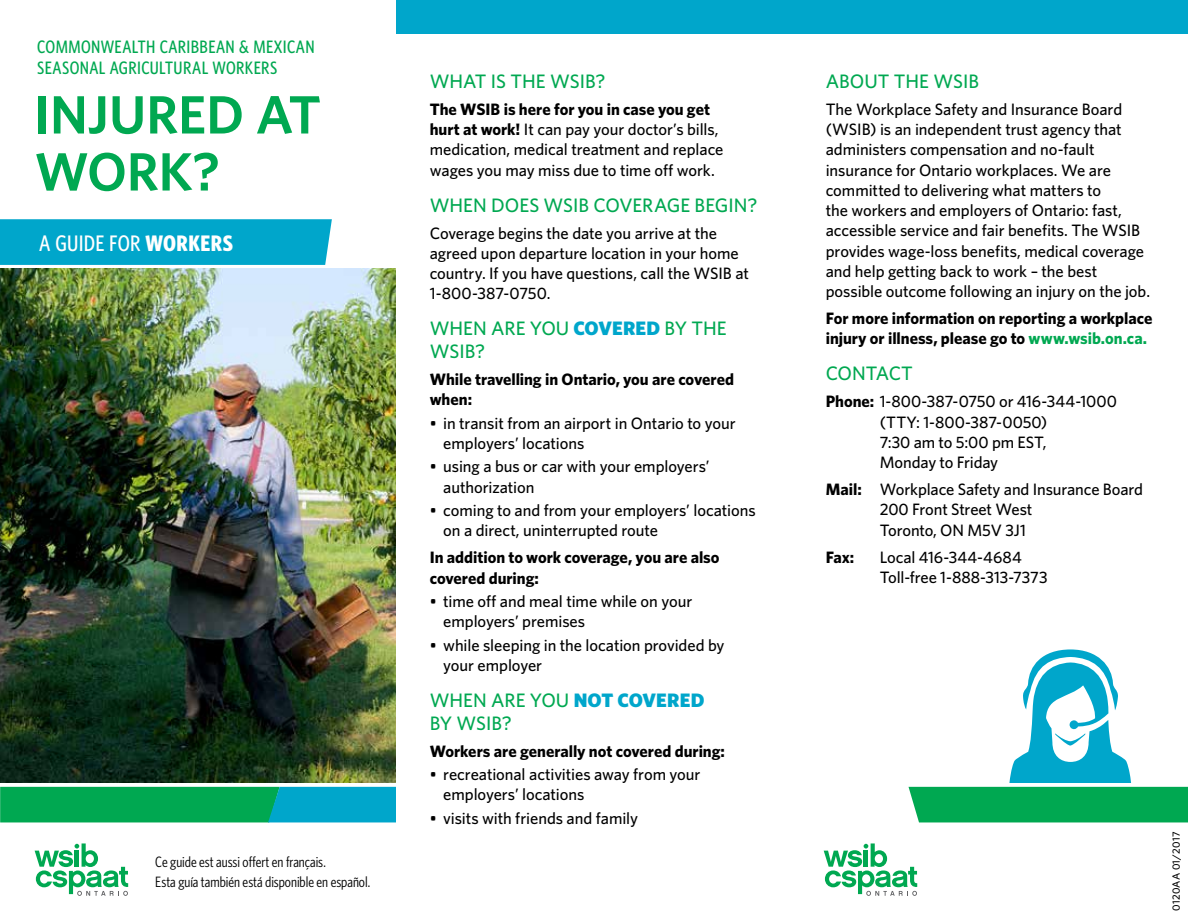
<style>
.page{position:relative;width:1188px;height:918px;background:#fff}
.page>*{position:absolute;margin:0;border:0;box-sizing:border-box;transform-origin:0 0}
.INJURED_AT_WORK__HEA{font:600 54px/57px "Whitney";letter-spacing:-.005em;color:#00a851}
.COVER_SUBHEAD{font:500 22.5px "Whitney Condensed";letter-spacing:.01em;color:#fff}
.GREEN_SUBHEAD{font:500 19.5px/22.5px "Whitney";color:#00a851}
.FOREIGN_AGRI_WORKERS{font:500 18px/21.6px "Whitney Condensed";letter-spacing:.025em;color:#00a851}
.BODY{font:500 16.5px/20.2px "Whitney";letter-spacing:-.005em;color:#000}
.BODY-2{font:700 16.5px/20.2px "Whitney";letter-spacing:-.005em;color:#000}
.BODY-3{font:15px "Whitney Condensed";color:#000}
.FORM_NUMBER{font:500 10.5px "Whitney";letter-spacing:.02em;color:#000}
.s1{font-weight:700}
.s2{font-weight:900;color:#00a6cb}
.s3{color:#00a851}
</style>
<div class="page">
<img style="left:0;top:269px;width:396px;height:514px">
<svg style="left:0;top:787px;width:396px;height:35px"></svg>
<div style="left:396px;top:0;width:792px;height:33px;background:#00a6cb"></div>
<div style="left:0;top:219px;width:332px;height:46px;background:#00a6cb"></div>
<svg style="left:909px;top:649px;width:279px;height:173px"></svg>
<svg style="left:824px;top:843px;width:93px;height:53px"></svg>
<svg style="left:35px;top:843px;width:93px;height:53px"></svg>
<h1 class="FOREIGN_AGRI_WORKERS" style="left:37px;top:35px;width:279px">COMMONWEALTH CARIBBEAN &amp; MEXICAN<br>SEASONAL AGRICULTURAL WORKERS</h1>
<h2 class="INJURED_AT_WORK__HEA" style="left:35px;top:85px;width:288px">INJURED AT<br>WORK?</h2>
<h2 class="COVER_SUBHEAD" style="left:39px;top:229px;width:195px">A GUIDE FOR <span class="s1">WORKERS</span></h2>
<p class="BODY-3" style="left:155px;top:853px;width:172px">Ce guide est aussi offert en français.</p>
<p class="BODY-3" style="left:155px;top:873px;width:216px">Esta guía también está disponible en español.</p>
<h3 class="GREEN_SUBHEAD" style="left:430px;top:70px;width:177px">WHAT IS THE WSIB?</h3>
<p class="BODY" style="left:430px;top:99px;width:295px"><span class="s1">The WSIB is here for you in case you get hurt at work!</span> It can pay your doctor’s bills, medication, medical treatment and replace wages you may miss due to time off work.</p>
<h3 class="GREEN_SUBHEAD" style="left:430px;top:193px;width:329px">WHEN DOES WSIB COVERAGE BEGIN?</h3>
<p class="BODY" style="left:430px;top:223px;width:321px">Coverage begins the date you arrive at the agreed upon departure location in your home country. If you have questions, call the WSIB at 1-800-387-0750.</p>
<h3 class="GREEN_SUBHEAD" style="left:430px;top:317px;width:299px">WHEN ARE YOU <span class="s2">COVERED</span> BY THE<br>WSIB?</h3>
<p class="BODY-2" style="left:430px;top:369px;width:306px">While travelling in Ontario, you are covered when:</p>
<p class="BODY" style="left:443px;top:413px;width:294px;text-indent:-14px">• in transit from an airport in Ontario to your employers’ locations</p>
<p class="BODY" style="left:443px;top:456px;width:268px;text-indent:-14px">• using a bus or car with your employers’ authorization</p>
<p class="BODY" style="left:443px;top:500px;width:314px;text-indent:-14px">• coming to and from your employers’ locations on a direct, uninterrupted route</p>
<p class="BODY-2" style="left:430px;top:547px;width:291px">In addition to work coverage, you are also covered during:</p>
<p class="BODY" style="left:443px;top:591px;width:250px;text-indent:-14px">• time off and meal time while on your employers’ premises</p>
<p class="BODY" style="left:443px;top:635px;width:283px;text-indent:-14px">• while sleeping in the location provided by your employer</p>
<h3 class="GREEN_SUBHEAD" style="left:430px;top:689px;width:276px">WHEN ARE YOU <span class="s2">NOT COVERED<br></span>BY WSIB?</h3>
<p class="BODY-2" style="left:430px;top:740px;width:297px">Workers are generally not covered during:</p>
<p class="BODY" style="left:443px;top:764px;width:259px;text-indent:-14px">• recreational activities away from your employers’ locations</p>
<p class="BODY" style="left:430px;top:808px;width:210px">• visits with friends and family</p>
<h3 class="GREEN_SUBHEAD" style="left:826px;top:70px;width:155px">ABOUT THE WSIB</h3>
<p class="BODY" style="left:826px;top:99px;width:326px">The Workplace Safety and Insurance Board (WSIB) is an independent trust agency that administers compensation and no-fault insurance for Ontario workplaces. We are committed to delivering what matters to<br>the workers and employers of Ontario: fast, accessible service and fair benefits. The WSIB provides wage-loss benefits, medical coverage and help getting back to work – the best possible outcome following an injury on the job.</p>
<p class="BODY-2" style="left:826px;top:308px;width:328px">For more information on reporting a workplace injury or illness, please go to <span class="s3">www.wsib.on.ca.</span></p>
<h3 class="GREEN_SUBHEAD" style="left:826px;top:362px;width:89px">CONTACT</h3>
<p class="BODY" style="left:880px;top:391px;width:239px;text-indent:-54px"><span class="s1">Phone:</span> 1-800-387-0750 or 416-344-1000 (TTY: 1-800-387-0050)<br>7:30 am to 5:00 pm EST,<br>Monday to Friday</p>
<p class="BODY" style="left:880px;top:479px;width:265px;text-indent:-54px"><span class="s1">Mail:</span> Workplace Safety and Insurance Board<br>200 Front Street West<br>Toronto, ON M5V 3J1</p>
<p class="BODY-2" style="left:826px;top:546px;width:30px">Fax:</p>
<p class="BODY" style="left:880px;top:547px;width:169px">Local 416-344-4684<br>Toll-free 1-888-313-7373</p>
<p class="FORM_NUMBER" style="left:1169px;top:910px;width:80px;rotate:-90deg">0120AA 01/2017</p>
</div>
